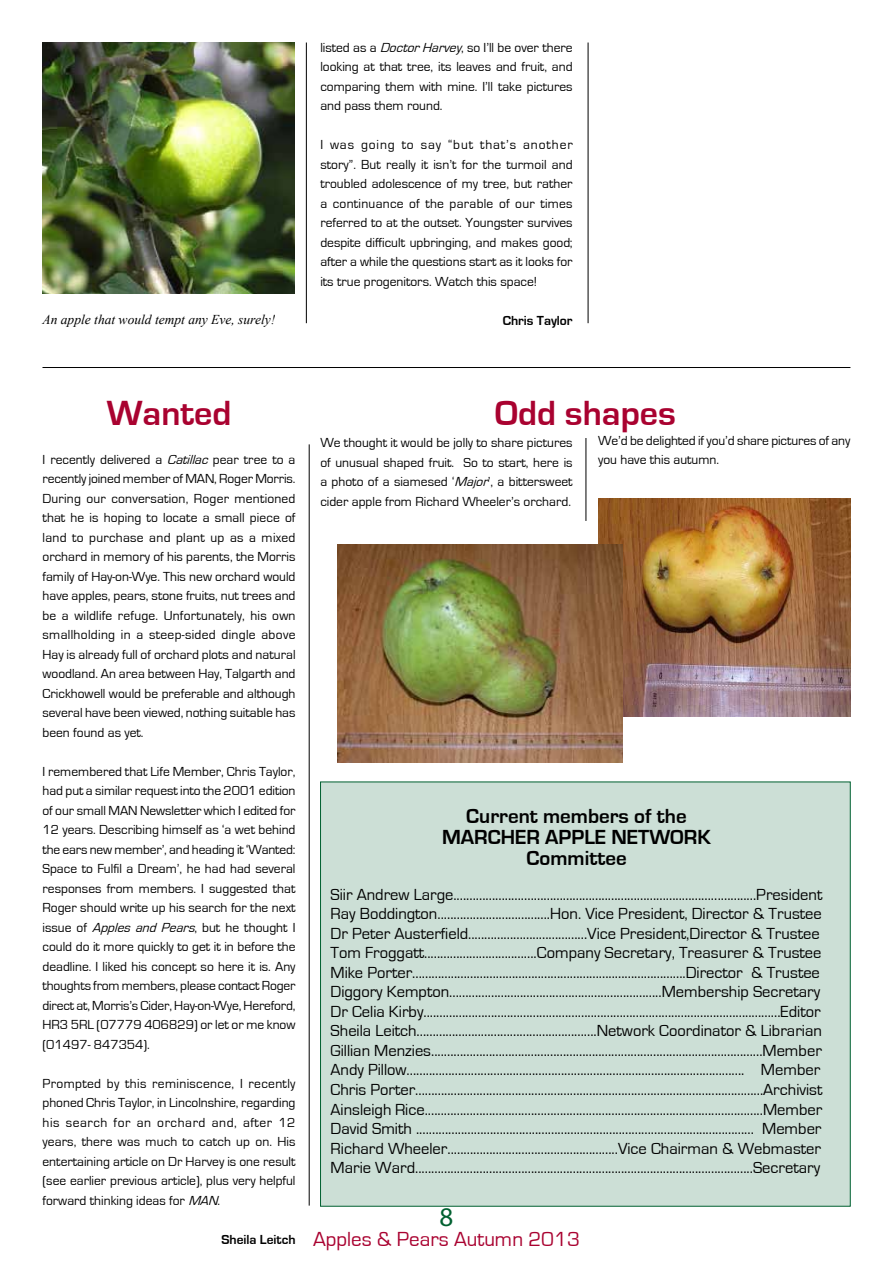
<style>
.page{position:relative;width:893px;height:1263px;background:#fff}
.page>*{position:absolute;margin:0;border:0;box-sizing:border-box;transform-origin:0 0}
.t1{font:700 36px "Eurostile";color:#a90230}
.t2{font:27px "Myriad Pro";color:#006030}
.t3{font:700 21px/21px "Eurostile";color:#000;text-align:center}
.t4{font:21px "Eurostile";color:#a90230}
.t5{font:16.5px/19.5px "Eurostile";color:#000}
.t6{font:13.5px/19.5px "Eurostile";color:#000;text-align:justify}
.t7{font:italic 13.5px "Times New Roman";color:#000}
.t8{font:700 13.5px "Eurostile";color:#000}
.s1{font-style:italic}
</style>
<div class="page">
<hr style="left:586px;top:438px;width:1px;height:83px;background:#000">
<hr style="left:309px;top:444px;width:1px;height:761px;background:#000">
<hr style="left:306px;top:43px;width:1px;height:280px;background:#000">
<div style="left:320px;top:782px;width:530px;height:424px;background:#ccdfd6"></div>
<img style="left:43px;top:43px;width:252px;height:250px">
<img style="left:598px;top:499px;width:252px;height:218px">
<img style="left:337px;top:544px;width:286px;height:218px">
<hr style="left:588px;top:43px;width:1px;height:280px;background:#000">
<hr style="left:42px;top:367px;width:808px;height:1px;background:#000">
<p class="t6" style="left:320px;top:38px;width:254px">listed as a <span class="s1">DoctorHarvey</span>, so I’ll be over there looking at that tree, its leaves and fruit, and comparing them with mine. I’ll take pictures and pass them round.</p>
<p class="t6" style="left:320px;top:135px;width:254px">I was going to say “but that’s another story”. But really it isn’t for the turmoil and troubled adolescence of my tree, but rather a continuance of the parable of our times referred to at the outset. Youngster survives despite difficult upbringing, and makes good; after a while the questions start as it looks for its true progenitors. Watch this space!</p>
<p class="t7" style="left:43px;top:310px;width:234px">An apple that would tempt any Eve, surely!</p>
<p class="t8" style="left:503px;top:313px;width:71px">Chris Taylor</p>
<h1 class="t1" style="left:107px;top:393px;width:126px">Wanted</h1>
<p class="t6" style="left:43px;top:450px;width:255px">I recently delivered a <span class="s1">Catillac</span> pear tree to a recently joined member of MAN, Roger Morris.<br>During our conversation, Roger mentioned that he is hoping to locate a small piece of land to purchase and plant up as a mixed orchard in memory of his parents, the Morris family of Hay-on-Wye. This new orchard would have apples, pears, stone fruits, nut trees and be a wildlife refuge. Unfortunately, his own smallholding in a steep-sided dingle above Hay is already full of orchard plots and natural woodland. An area between Hay, Talgarth and Crickhowell would be preferable and although several have been viewed, nothing suitable has been found as yet.</p>
<p class="t6" style="left:43px;top:762px;width:255px">I remembered that Life Member, Chris Taylor, had put a similar request into the 2001 edition of our small MAN Newsletter which I edited for 12 years. Describing himself as ‘a wet behind the ears new member’, and heading it ‘Wanted:<br>Space to Fulfil a Dream’, he had had several responses from members. I suggested that Roger should write up his search for the next issue of <span class="s1">Apples and Pears</span>, but he thought I could do it more quickly to get it in before the deadline. I liked his concept so here it is. Any thoughts from members, please contact Roger direct at, Morris’s Cider, Hay-on-Wye, Hereford, HR3 5RL (07779 406829) or let or me know (01497- 847354).</p>
<p class="t6" style="left:43px;top:1074px;width:255px">Prompted by this reminiscence, I recently phoned Chris Taylor, in Lincolnshire, regarding his search for an orchard and, after 12 years, there was much to catch up on. His entertaining article on Dr Harvey is one result (see earlier previous article), plus very helpful forward thinking ideas for <span class="s1">MAN</span>.</p>
<p class="t8" style="left:221px;top:1232px;width:76px">Sheila Leitch</p>
<h1 class="t1" style="left:495px;top:394px;width:183px">Odd shapes</h1>
<p class="t6" style="left:320px;top:433px;width:254px">We thought it would be jolly to share pictures of unusual shaped fruit. So to start, here is a photo of a siamesed ‘<span class="s1">Major</span>’, a bittersweet cider apple from Richard Wheeler’s orchard.</p>
<p class="t6" style="left:598px;top:431px;width:254px">We’d be delighted if you’d share pictures of any you have this autumn.</p>
<h3 class="t3" style="left:442px;top:806px;width:270px">Current members of the<br>MARCHER APPLE NETWORK<br>Committee</h3>
<p class="t5" style="left:331px;top:885px;width:493px">Siir Andrew Large..............................................................................................President Ray Boddington...................................Hon. Vice President, Director &amp; Trustee Dr Peter Austerfield.....................................Vice President,Director &amp; Trustee Tom Froggatt...................................Company Secretary, Treasurer &amp; Trustee Mike Porter.....................................................................................Director &amp; Trustee Diggory Kempton..................................................................Membership Secretary Dr Celia Kirby...............................................................................................................Editor Sheila Leitch........................................................Network Coordinator &amp; Librarian Gillian Menzies.......................................................................................................Member Andy Pillow......................................................................................................... Member Chris Porter............................................................................................................Archivist Ainsleigh Rice.........................................................................................................Member David Smith ......................................................................................................... Member Richard Wheeler.....................................................Vice Chairman &amp; Webmaster Marie Ward.........................................................................................................Secretary</p>
<h2 class="t2" style="left:440px;top:1200px;width:15px">8</h2>
<h3 class="t4" style="left:313px;top:1228px;width:268px">Apples &amp; Pears Autumn 2013</h3>
</div>
